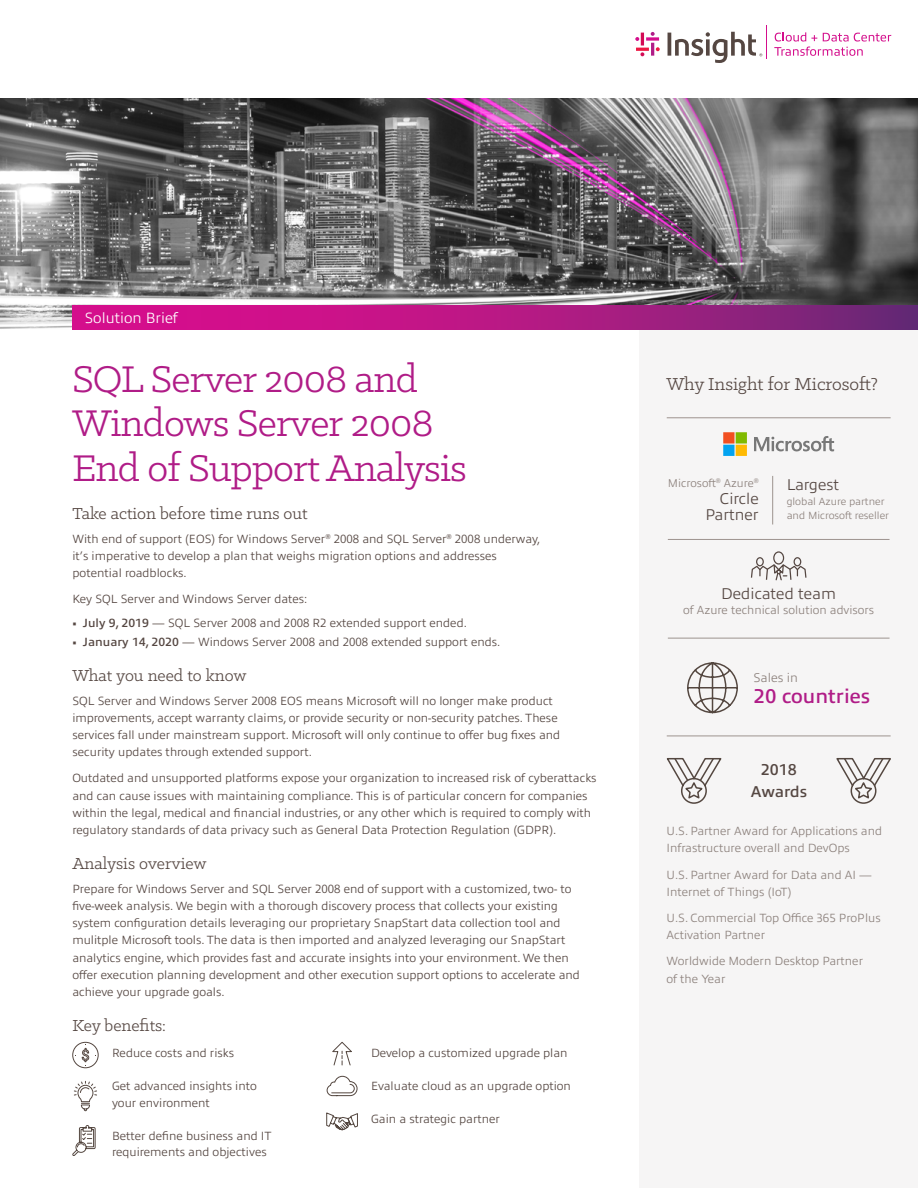
<style>
.page{position:relative;width:918px;height:1188px;background:#fff}
.page>*{position:absolute;margin:0;border:0;box-sizing:border-box;transform-origin:0 0}
.t1{font:42px/45px "Klinic Slab";letter-spacing:-.02em;color:#b01c87}
.t2{font:600 20.1px "Allumi Pro";color:#b01c87}
.t3{font:19.5px "Klinic Slab";color:#554742}
.t4{font:18px "Klinic Slab";color:#554742}
.t5{font:300 15.75px/16.5px "Allumi Pro";color:#554742;text-align:right}
.t6{font:600 15.75px/21.6px "Allumi Pro";color:#554742;text-align:center}
.t7{font:300 15px "Allumi Pro";color:#fff}
.t8{font:300 12.75px "Allumi Pro";color:#8d827d}
.t9{font:300 12px/17.2px "Allumi Pro";color:#554742}
.t10{font:300 12px/17.2px "Allumi Pro";color:#8d827d}
.t11{font:300 11.85px "Allumi Pro";color:#8d827d}
.t12{font:300 11.4px "Allumi Pro";color:#8d827d}
.t13{font:300 10.5px/14.4px "Allumi Pro";color:#8d827d}
.s1{font-weight:600}
</style>
<div class="page">
<div style="left:639px;top:305px;width:279px;height:883px;background:#f6f5f5"></div>
<img style="left:0;top:98px;width:918px;height:231px">
<svg style="left:72px;top:305px;width:846px;height:25px;background:#af1983"></svg>
<hr style="left:766px;top:25px;width:1px;height:34px;background:#d40e8c">
<svg style="left:774px;top:32px;width:117px;height:24px"></svg>
<svg style="left:635px;top:32px;width:25px;height:24px"></svg>
<svg style="left:668px;top:32px;width:94px;height:31px"></svg>
<hr style="left:667px;top:736px;width:224px;height:1px;background:#9d938e">
<svg style="left:687px;top:662px;width:51px;height:52px"></svg>
<hr style="left:667px;top:417px;width:224px;height:1px;background:#9d938e">
<hr style="left:668px;top:539px;width:222px;height:1px;background:#9d938e">
<hr style="left:668px;top:638px;width:222px;height:1px;background:#9d938e">
<hr style="left:772px;top:476px;width:1px;height:49px;background:#9d938e">
<svg style="left:750px;top:551px;width:57px;height:30px"></svg>
<svg style="left:666px;top:757px;width:56px;height:47px"></svg>
<svg style="left:836px;top:757px;width:55px;height:47px"></svg>
<svg style="left:75px;top:1044px;width:21px;height:22px"></svg>
<div style="left:72px;top:1042px;width:27px;height:26px;border:1px solid #544740;border-radius:50%"></div>
<svg style="left:74px;top:1081px;width:23px;height:30px"></svg>
<svg style="left:72px;top:1125px;width:24px;height:31px"></svg>
<svg style="left:332px;top:1042px;width:20px;height:24px"></svg>
<svg style="left:326px;top:1076px;width:32px;height:20px"></svg>
<svg style="left:326px;top:1112px;width:32px;height:19px"></svg>
<svg style="left:754px;top:436px;width:80px;height:16px"></svg>
<svg style="left:723px;top:432px;width:24px;height:24px"></svg>
<p class="t7" style="left:85px;top:307px;width:95px">Solution Brief</p>
<h1 class="t1" style="left:72px;top:355px;width:396px">SQL Server 2008 and<br>Windows Server 2008<br>End of Support Analysis</h1>
<h3 class="t4" style="left:72px;top:502px;width:237px">Take action before time runs out</h3>
<p class="t9" style="left:72px;top:529px;width:469px">With end of support (EOS) for Windows Server<sup>®</sup> 2008 and SQL Server<sup>®</sup> 2008 underway, it’s imperative to develop a plan that weighs migration options and addresses potential roadblocks.</p>
<p class="t9" style="left:72px;top:590px;width:237px">Key SQL Server and Windows Server dates:</p>
<p class="t9" style="left:72px;top:614px;width:396px"><span class="s1">• July 9, 2019</span> — SQL Server 2008 and 2008 R2 extended support ended.</p>
<p class="t9" style="left:72px;top:632px;width:429px"><span class="s1">• January 14, 2020</span> — Windows Server 2008 and 2008 extended support ends.</p>
<h3 class="t4" style="left:72px;top:664px;width:176px">What you need to know</h3>
<p class="t9" style="left:72px;top:691px;width:489px">SQL Server and Windows Server 2008 EOS means Microsoft will no longer make product improvements, accept warranty claims, or provide security or non-security patches. These services fall under mainstream support. Microsoft will only continue to offer bug fixes and security updates through extended support.</p>
<p class="t9" style="left:72px;top:769px;width:526px">Outdated and unsupported platforms expose your organization to increased risk of cyberattacks and can cause issues with maintaining compliance. This is of particular concern for companies within the legal, medical and financial industries, or any other which is required to comply with regulatory standards of data privacy such as General Data Protection Regulation (GDPR).</p>
<h3 class="t4" style="left:72px;top:852px;width:136px">Analysis overview</h3>
<p class="t9" style="left:72px;top:879px;width:509px">Prepare for Windows Server and SQL Server 2008 end of support with a customized, two- to five-week analysis. We begin with a thorough discovery process that collects your existing system configuration details leveraging our proprietary SnapStart data collection tool and mulitple Microsoft tools. The data is then imported and analyzed leveraging our SnapStart analytics engine, which provides fast and accurate insights into your environment. We then offer execution planning development and other execution support options to accelerate and achieve your upgrade goals.</p>
<h3 class="t4" style="left:72px;top:1014px;width:95px">Key benefits:</h3>
<p class="t9" style="left:112px;top:1044px;width:124px">Reduce costs and risks</p>
<p class="t9" style="left:112px;top:1077px;width:146px;line-height:16.5px">Get advanced insights into your environment</p>
<p class="t9" style="left:112px;top:1127px;width:161px;line-height:16.5px">Better define business and IT requirements and objectives</p>
<p class="t9" style="left:371px;top:1044px;width:198px">Develop a customized upgrade plan</p>
<p class="t9" style="left:371px;top:1077px;width:201px">Evaluate cloud as an upgrade option</p>
<p class="t9" style="left:371px;top:1110px;width:130px">Gain a strategic partner</p>
<h3 class="t3" style="left:666px;top:372px;width:213px">Why Insight for Microsoft?</h3>
<p class="t12" style="left:668px;top:475px;width:92px">Microsoft<sup>®</sup> Azure<sup>®</sup></p>
<h3 class="t5" style="left:706px;top:489px;width:55px">Circle<br>Partner</h3>
<h3 class="t5" style="left:787px;top:476px;width:54px">Largest</h3>
<p class="t13" style="left:787px;top:493px;width:104px">global Azure partner and Microsoft reseller</p>
<h3 class="t5" style="left:721px;top:584px;width:116px">Dedicated team</h3>
<p class="t11" style="left:683px;top:601px;width:192px">of Azure technical solution advisors</p>
<p class="t8" style="left:754px;top:668px;width:46px">Sales in</p>
<h2 class="t2" style="left:754px;top:681px;width:118px">20 countries</h2>
<h3 class="t6" style="left:751px;top:758px;width:58px">2018<br>Awards</h3>
<p class="t10" style="left:667px;top:822px;width:217px">U.S. Partner Award for Applications and<br>Infrastructure overall and DevOps</p>
<p class="t10" style="left:667px;top:865px;width:207px">U.S. Partner Award for Data and AI —<br>Internet of Things (IoT)</p>
<p class="t10" style="left:667px;top:908px;width:216px">U.S. Commercial Top Office 365 ProPlus<br>Activation Partner</p>
<p class="t10" style="left:667px;top:952px;width:198px">Worldwide Modern Desktop Partner of the Year</p>
</div>
